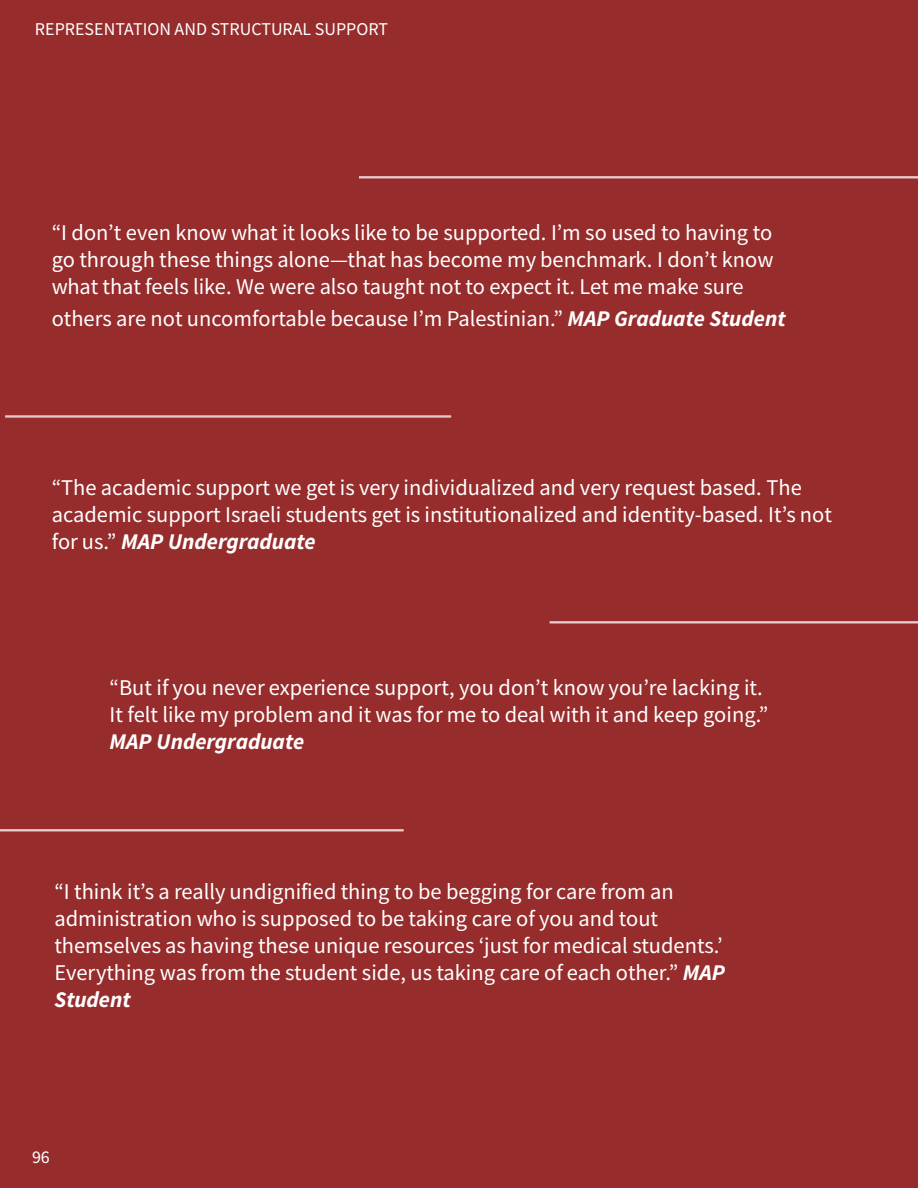
<style>
.page{position:relative;width:918px;height:1188px;background:#972c2c}
.page>*{position:absolute;margin:0;border:0;box-sizing:border-box;transform-origin:0 0}
.t1{font:22.5px/27px "Source Sans Variable";color:#fff}
.t2{font:italic 22.5px "Source Sans Variable";color:#fff}
.t3{font:18px "Source Sans Variable";color:#fff}
.s1{font-style:italic}
</style>
<div class="page">
<hr style="left:359px;top:178px;width:559px;height:1px;background:#fff">
<hr style="left:359px;top:177px;width:559px;height:1px;background:#fff">
<hr style="left:5px;top:417px;width:446px;height:1px;background:#fff">
<hr style="left:5px;top:416px;width:446px;height:1px;background:#fff">
<hr style="left:550px;top:623px;width:368px;height:1px;background:#fff">
<hr style="left:550px;top:622px;width:368px;height:1px;background:#fff">
<hr style="left:0;top:831px;width:404px;height:1px;background:#fff">
<hr style="left:0;top:830px;width:404px;height:1px;background:#fff">
<p class="t3" style="left:35px;top:18px;width:355px">REPRESENTATION AND STRUCTURAL SUPPORT</p>
<p class="t1" style="left:52px;top:219px;width:723px;text-align:justify">“I don’t even know what it looks like to be supported. I’m so used to having to go through these things alone—that has become my benchmark. I don’t know what that feels like. We were also taught not to expect it. Let me make sure</p>
<p class="t1" style="left:52px;top:306px;width:735px">others are not uncomfortable because I’m Palestinian.” <span class="s1">MAP Graduate Student</span></p>
<p class="t1" style="left:52px;top:475px;width:782px">“The academic support we get is very individualized and very request based. The academic support Israeli students get is institutionalized and identity-based. It’s not for us.” <span class="s1">MAP Undergraduate</span></p>
<p class="t1" style="left:110px;top:674px;width:660px">“But if you never experience support, you don’t know you’re lacking it.<br>It felt like my problem and it was for me to deal with it and keep going.”</p>
<p class="t2" style="left:110px;top:728px;width:196px">MAP Undergraduate</p>
<p class="t1" style="left:54px;top:878px;width:672px">“I think it’s a really undignified thing to be begging for care from an administration who is supposed to be taking care of you and tout themselves as having these unique resources ‘just for medical students.’ Everything was from the student side, us taking care of each other.” <span class="s1">MAP Student</span></p>
<p class="t3" style="left:32px;top:1146px;width:19px">96</p>
</div>
